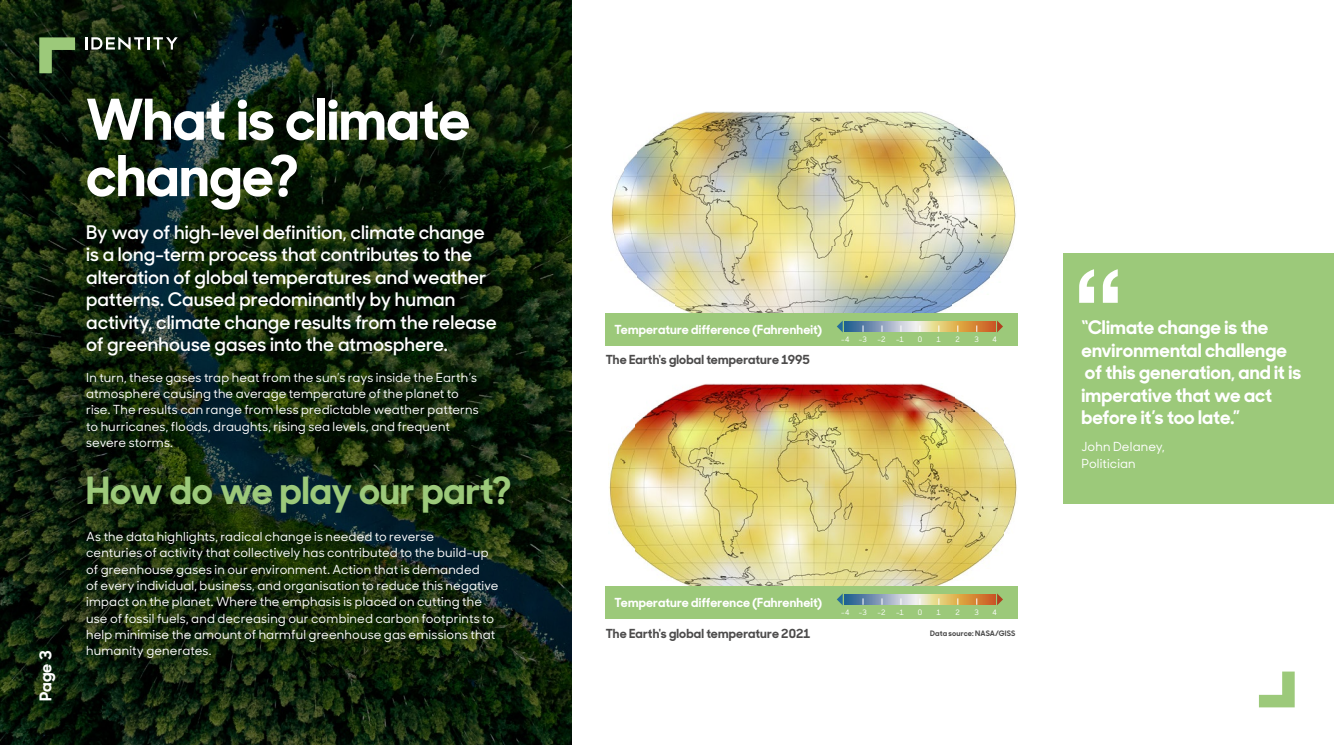
<style>
.page{position:relative;width:1334px;height:745px;background:#fff}
.page>*{position:absolute;margin:0;border:0;box-sizing:border-box;transform-origin:0 0}
.t1{font:700 56.25px/56.2px "Sharp Sans Display No 1";color:#fff}
.t2{font:700 37.5px "Sharp Sans Display No 1";color:#9cc97a}
.t3{font:600 18.75px/22.5px "Sharp Sans Display No 1";letter-spacing:.005em;color:#fff}
.t4{font:700 18.75px/22.5px "Sharp Sans Display No 1";letter-spacing:.005em;color:#fff}
.t5{font:700 16.25px "Sharp Sans Display No 1";color:#fff}
.t6{font:500 12.5px/16.2px "Sharp Sans Display No 1";letter-spacing:.01em;color:#fff}
.t7{font:700 12.5px "Sharp Sans Display No 1";letter-spacing:.01em;color:#fff}
.t8{font:700 12.5px "Sharp Sans Display No 1";letter-spacing:.01em;color:#4c4b4b}
.t9{font:500 7.5px "Sharp Sans Display No 1";color:#fff}
.t10{font:700 7.5px "Sharp Sans Display No 1";letter-spacing:.02em;color:#4b4b4b}
</style>
<div class="page">
<svg style="left:0;top:0;width:571px;height:744px;background:#0f210d"></svg>
<img style="left:674px;top:111px;width:278px;height:202px">
<img style="left:648px;top:124px;width:26px;height:180px">
<img style="left:952px;top:124px;width:25px;height:181px">
<img style="left:636px;top:143px;width:12px;height:144px">
<img style="left:977px;top:140px;width:13px;height:149px">
<img style="left:623px;top:154px;width:13px;height:121px">
<img style="left:990px;top:153px;width:13px;height:123px">
<img style="left:611px;top:172px;width:12px;height:86px">
<img style="left:1003px;top:171px;width:13px;height:89px">
<div style="left:605px;top:313px;width:412px;height:32px;background:#9cc97a"></div>
<svg style="left:844px;top:321px;width:151px;height:10px;background:#b7a991"></svg>
<svg style="left:837px;top:321px;width:5px;height:11px"></svg>
<svg style="left:997px;top:320px;width:5px;height:12px"></svg>
<img style="left:672px;top:383px;width:281px;height:203px">
<img style="left:646px;top:397px;width:26px;height:181px">
<img style="left:953px;top:396px;width:26px;height:183px">
<img style="left:634px;top:414px;width:12px;height:148px">
<img style="left:979px;top:414px;width:12px;height:148px">
<img style="left:621px;top:427px;width:13px;height:122px">
<img style="left:991px;top:424px;width:13px;height:128px">
<img style="left:609px;top:444px;width:12px;height:88px">
<img style="left:1004px;top:443px;width:13px;height:90px">
<div style="left:605px;top:586px;width:412px;height:32px;background:#9cc97a"></div>
<svg style="left:844px;top:594px;width:151px;height:10px;background:#b7a991"></svg>
<svg style="left:837px;top:594px;width:5px;height:11px"></svg>
<svg style="left:997px;top:593px;width:5px;height:12px"></svg>
<div style="left:1063px;top:253px;width:270px;height:250px;background:#9cc97a"></div>
<svg style="left:1079px;top:269px;width:38px;height:33px"></svg>
<svg style="left:1259px;top:671px;width:35px;height:36px"></svg>
<svg style="left:39px;top:37px;width:36px;height:36px"></svg>
<svg style="left:85px;top:37px;width:93px;height:13px"></svg>
<h3 class="t5" style="left:32px;top:700px;width:51px;rotate:-90deg">Page 3</h3>
<h1 class="t1" style="left:86px;top:86px;width:385px">What is climate change?</h1>
<p class="t3" style="left:86px;top:219px;width:412px">By way of high-level definition, climate change is a long-term process that contributes to the alteration of global temperatures and weather patterns. Caused predominantly by human activity, climate change results from the release of greenhouse gases into the atmosphere.</p>
<p class="t6" style="left:86px;top:368px;width:394px">In turn, these gases trap heat from the sun’s rays inside the Earth’s atmosphere causing the average temperature of the planet to rise. The results can range from less predictable weather patterns to hurricanes, floods, draughts, rising sea levels, and frequent severe storms.</p>
<h2 class="t2" style="left:86px;top:459px;width:427px">How do we play our part?</h2>
<p class="t6" style="left:86px;top:527px;width:413px">As the data highlights, radical change is needed to reverse<br>centuries of activity that collectively has contributed to the build-up of greenhouse gases in our environment. Action that is demanded<br>of every individual, business, and organisation to reduce this negative impact on the planet. Where the emphasis is placed on cutting the use of fossil fuels, and decreasing our combined carbon footprints to help minimise the amount of harmful greenhouse gas emissions that humanity generates.</p>
<p class="t7" style="left:614px;top:319px;width:209px">Temperature difference (Fahrenheit)</p>
<p class="t8" style="left:605px;top:348px;width:205px">The Earth's global temperature 1995</p>
<p class="t9" style="left:841px;top:333px;width:27px">-4 -3</p>
<p class="t9" style="left:877px;top:333px;width:10px">-2</p>
<p class="t9" style="left:896px;top:333px;width:9px">-1</p>
<p class="t9" style="left:917px;top:333px;width:6px">0</p>
<p class="t9" style="left:936px;top:333px;width:6px">1</p>
<p class="t9" style="left:955px;top:333px;width:6px">2</p>
<p class="t9" style="left:974px;top:333px;width:6px">3</p>
<p class="t9" style="left:992px;top:333px;width:6px">4</p>
<p class="t7" style="left:614px;top:592px;width:209px">Temperature difference (Fahrenheit)</p>
<p class="t8" style="left:605px;top:622px;width:206px">The Earth's global temperature 2021</p>
<p class="t9" style="left:841px;top:606px;width:27px">-4 -3</p>
<p class="t9" style="left:877px;top:606px;width:10px">-2</p>
<p class="t9" style="left:896px;top:606px;width:9px">-1</p>
<p class="t9" style="left:917px;top:606px;width:6px">0</p>
<p class="t9" style="left:936px;top:606px;width:6px">1</p>
<p class="t9" style="left:955px;top:606px;width:6px">2</p>
<p class="t9" style="left:974px;top:606px;width:6px">3</p>
<p class="t9" style="left:992px;top:606px;width:6px">4</p>
<p class="t10" style="left:930px;top:626px;width:87px">Data source: NASA/GISS</p>
<h3 class="t4" style="left:1081px;top:314px;width:221px">“Climate change is the environmental challenge of this generation, and it is imperative that we act before it’s too late.”</h3>
<p class="t6" style="left:1081px;top:438px;width:85px">John Delaney,<br>Politician</p>
</div>
